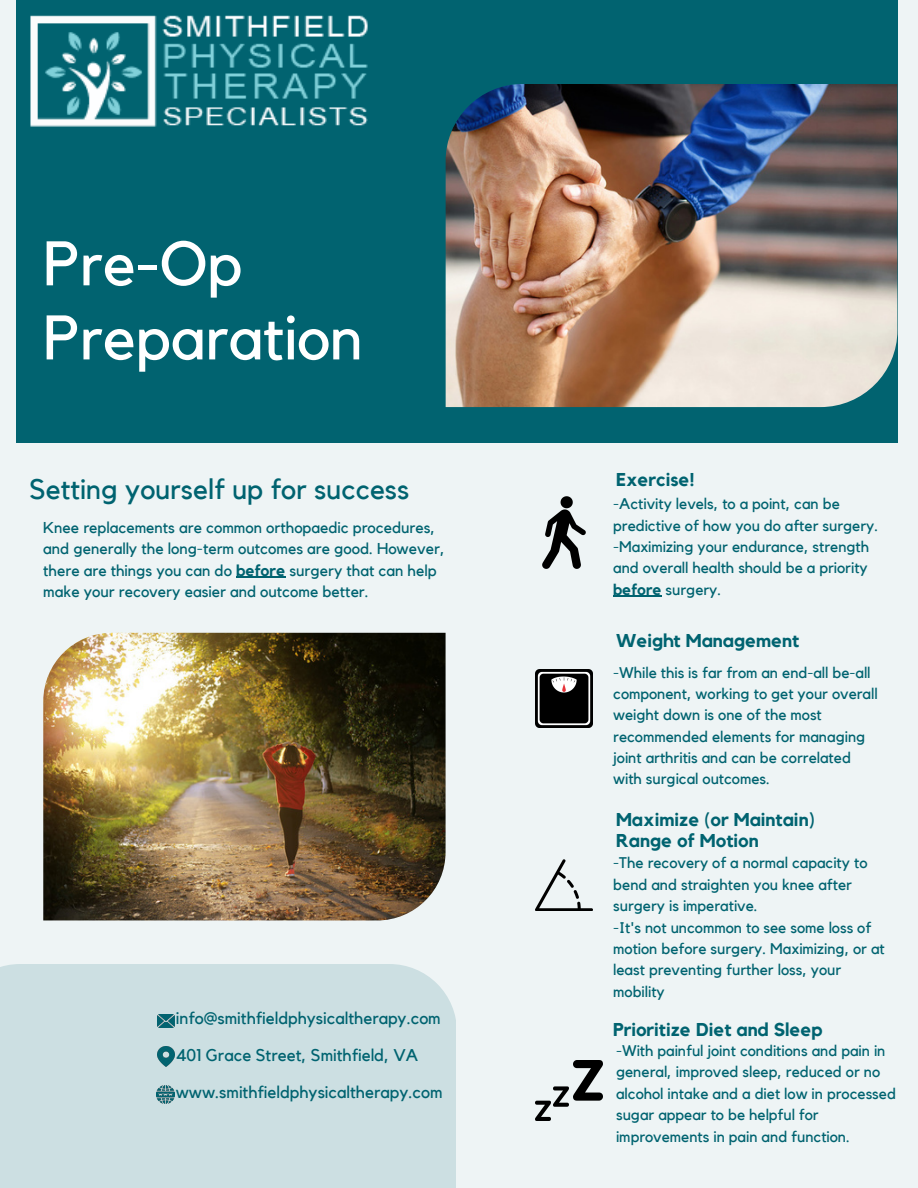
<style>
.page{position:relative;width:918px;height:1188px;background:#eef4f5}
.page>*{position:absolute;margin:0;border:0;box-sizing:border-box;transform-origin:0 0}
.t1{font:62.1px/74.1px "Kollektif";color:#fff}
.t2{font:28.2px "Kollektif";color:#006370}
.t3{font:700 18.45px/21.3px "Kollektif";color:#006370}
.t4{font:16.95px/37px "Kollektif";color:#006370}
.t5{font:15.75px/21.3px "Kollektif";color:#006370}
.t6{font:15.45px/21.3px "Kollektif";color:#006370}
.s1{font-weight:700}
</style>
<div class="page">
<div style="left:16px;top:0;width:882px;height:442px;background:#016370"></div>
<img style="left:446px;top:84px;width:451px;height:323px">
<img style="left:43px;top:633px;width:403px;height:287px">
<div style="left:0;top:964px;width:456px;height:224px;background:#ccdfe2"></div>
<img style="left:157px;top:1047px;width:17px;height:20px">
<img style="left:157px;top:1086px;width:18px;height:18px">
<img style="left:157px;top:1014px;width:17px;height:14px">
<img style="left:30px;top:15px;width:338px;height:112px">
<img style="left:543px;top:496px;width:42px;height:72px">
<img style="left:535px;top:670px;width:58px;height:57px">
<img style="left:535px;top:859px;width:58px;height:52px">
<img style="left:535px;top:1060px;width:68px;height:60px">
<hr style="left:613px;top:596px;width:49px;height:1px;background:#006370">
<hr style="left:236px;top:577px;width:49px;height:1px;background:#006370">
<h1 class="t1" style="left:43px;top:229px;width:321px">Pre-Op<br>Preparation</h1>
<h2 class="t2" style="left:30px;top:476px;width:381px">Setting yourself up for success</h2>
<p class="t5" style="left:43px;top:517px;width:403px">Knee replacements are common orthopaedic procedures, and generally the long-term outcomes are good. However, there are things you can do <span class="s1">before</span> surgery that can help make your recovery easier and outcome better.</p>
<p class="t4" style="left:176px;top:1000px;width:268px">info@smithfieldphysicaltherapy.com<br>401 Grace Street, Smithfield, VA www.smithfieldphysicaltherapy.com</p>
<p class="t3" style="left:616px;top:470px;width:80px">Exercise!</p>
<p class="t6" style="left:613px;top:494px;width:266px">-Activity levels, to a point, can be predictive of how you do after surgery. -Maximizing your endurance, strength and overall health should be a priority <span class="s1">before</span> surgery.</p>
<p class="t3" style="left:616px;top:631px;width:185px">Weight Management</p>
<p class="t6" style="left:613px;top:662px;width:266px">-While this is far from an end-all be-all component, working to get your overall weight down is one of the most recommended elements for managing joint arthritis and can be correlated with surgical outcomes.</p>
<p class="t3" style="left:616px;top:809px;width:200px">Maximize (or Maintain)<br>Range of Motion</p>
<p class="t6" style="left:613px;top:853px;width:273px">-The recovery of a normal capacity to bend and straighten you knee after surgery is imperative.<br>-It's not uncommon to see some loss of motion before surgery. Maximizing, or at least preventing further loss, your mobility</p>
<p class="t3" style="left:613px;top:1020px;width:211px">Prioritize Diet and Sleep</p>
<p class="t6" style="left:616px;top:1041px;width:281px">-With painful joint conditions and pain in general, improved sleep, reduced or no alcohol intake and a diet low in processed sugar appear to be helpful for improvements in pain and function.</p>
</div>
